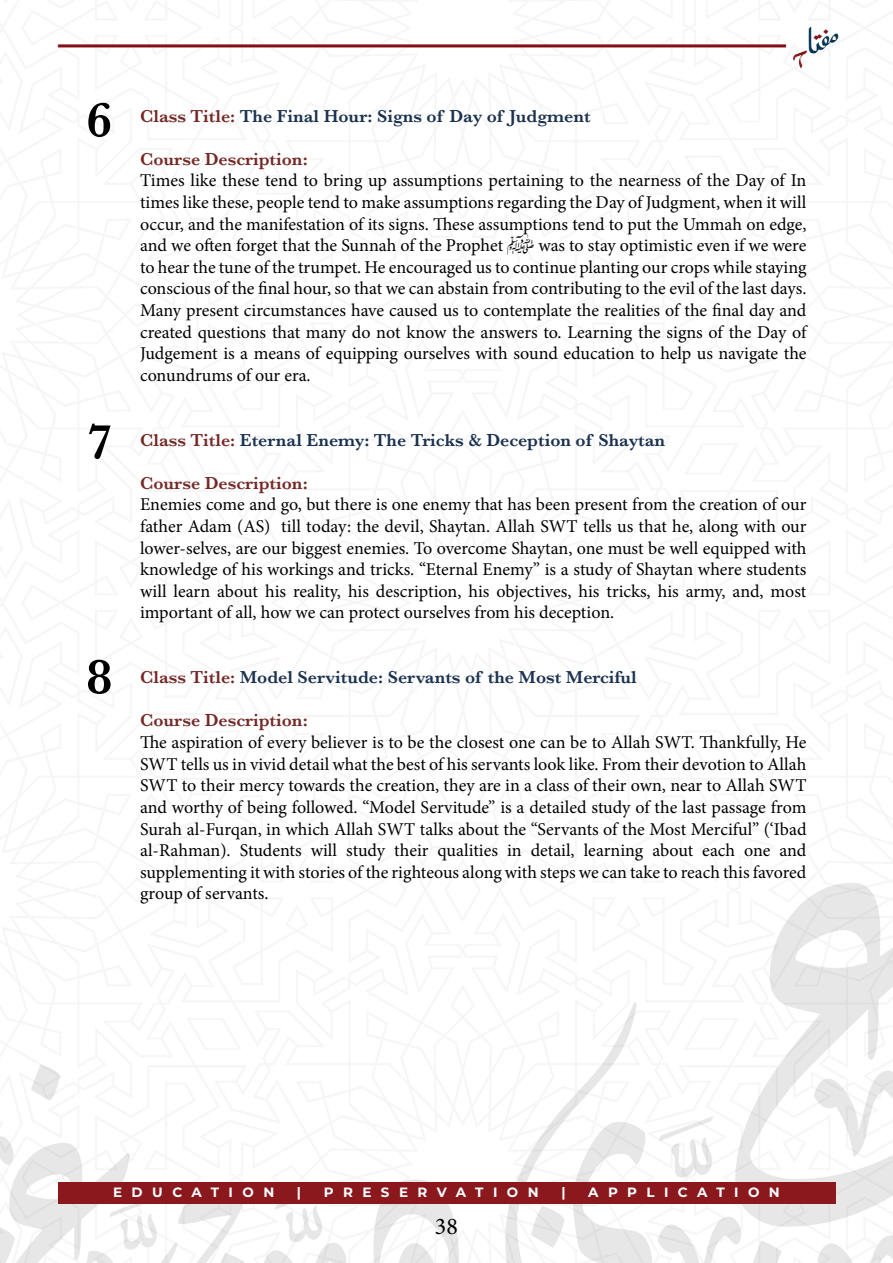
<style>
.page{position:relative;width:893px;height:1263px;background:#fff}
.page>*{position:absolute;margin:0;border:0;box-sizing:border-box;transform-origin:0 0}
.t1{font:600 51px "Baskerville";color:#000}
.t2{font:24px "Minion Pro";color:#000}
.t3{font:18px/21.6px "Minion Pro";letter-spacing:-.005em;color:#000;text-align:justify}
.t4{font:600 18px "Baskerville";color:#1b3250}
.t5{font:600 18px "Baskerville";color:#752927}
.t6{font:700 13.5px "Montserrat";letter-spacing:.7em;color:#fff}
.s1{color:#752927}
.s2{font-family:"Jameel Noori Nastaleeq"}
</style>
<div class="page">
<img style="left:0;top:26px;width:893px;height:1237px">
<div style="left:58px;top:1183px;width:777px;height:21px;background:#8a181c"></div>
<h1 class="t1" style="left:87px;top:84px;width:27px">6</h1>
<h1 class="t1" style="left:87px;top:406px;width:27px">7</h1>
<h1 class="t1" style="left:87px;top:641px;width:27px">8</h1>
<p class="t4" style="left:140px;top:103px;width:452px"><span class="s1">Class Title:</span> The Final Hour: Signs of Day of Judgment</p>
<p class="t5" style="left:140px;top:146px;width:169px">Course Description:</p>
<p class="t3" style="left:140px;top:170px;width:668px">Times like these tend to bring up assumptions pertaining to the nearness of the Day of In times like these, people tend to make assumptions regarding the Day of Judgment, when it will occur, and the manifestation of its signs. These assumptions tend to put the Ummah on edge, and we often forget that the Sunnah of the Prophet <span class="s2">صلىاللهعليهوسلم</span> was to stay optimistic even if we were to hear the tune of the trumpet. He encouraged us to continue planting our crops while staying conscious of the final hour, so that we can abstain from contributing to the evil of the last days.<br>Many present circumstances have caused us to contemplate the realities of the final day and created questions that many do not know the answers to. Learning the signs of the Day of Judgement is a means of equipping ourselves with sound education to help us navigate the conundrums of our era.</p>
<p class="t4" style="left:140px;top:427px;width:527px"><span class="s1">Class Title:</span> Eternal Enemy: The Tricks &amp; Deception of Shaytan</p>
<p class="t5" style="left:140px;top:470px;width:169px">Course Description:</p>
<p class="t3" style="left:140px;top:494px;width:668px">Enemies come and go, but there is one enemy that has been present from the creation of our father Adam (AS) till today: the devil, Shaytan. Allah SWT tells us that he, along with our lower-selves, are our biggest enemies. To overcome Shaytan, one must be well equipped with knowledge of his workings and tricks. “Eternal Enemy” is a study of Shaytan where students will learn about his reality, his description, his objectives, his tricks, his army, and, most important of all, how we can protect ourselves from his deception.</p>
<p class="t4" style="left:140px;top:665px;width:498px"><span class="s1">Class Title:</span> Model Servitude: Servants of the Most Merciful</p>
<p class="t5" style="left:140px;top:708px;width:169px">Course Description:</p>
<p class="t3" style="left:140px;top:732px;width:668px">The aspiration of every believer is to be the closest one can be to Allah SWT. Thankfully, He SWT tells us in vivid detail what the best of his servants look like. From their devotion to Allah SWT to their mercy towards the creation, they are in a class of their own, near to Allah SWT and worthy of being followed. “Model Servitude” is a detailed study of the last passage from Surah al-Furqan, in which Allah SWT talks about the “Servants of the Most Merciful” (‘Ibad al-Rahman). Students will study their qualities in detail, learning about each one and supplementing it with stories of the righteous along with steps we can take to reach this favored group of servants.</p>
<p class="t6" style="left:113px;top:1182px;width:163px">EDUCATION</p>
<p class="t6" style="left:297px;top:1182px;width:6px">|</p>
<p class="t6" style="left:324px;top:1182px;width:216px">PRESERVATION</p>
<p class="t6" style="left:561px;top:1182px;width:6px">|</p>
<p class="t6" style="left:588px;top:1182px;width:193px">APPLICATION</p>
<h2 class="t2" style="left:435px;top:1210px;width:25px">38</h2>
</div>
